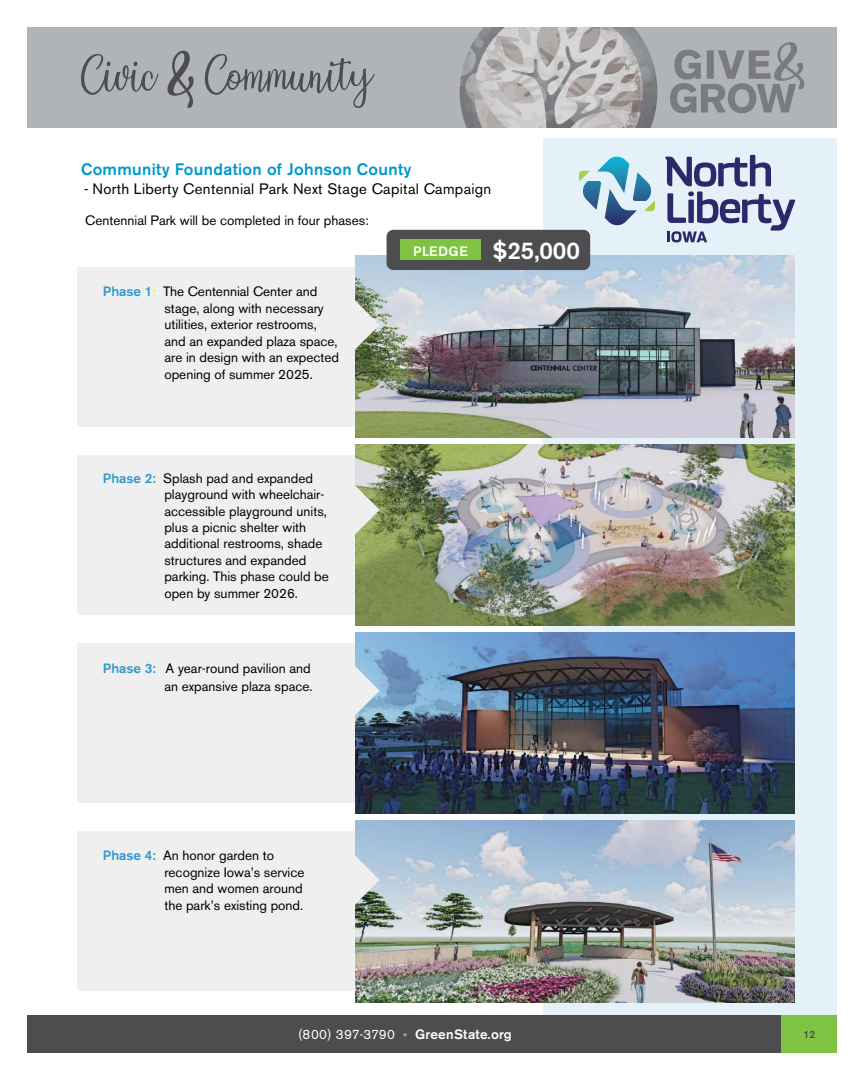
<style>
.page{position:relative;width:864px;height:1080px;background:#fff}
.page>*{position:absolute;margin:0;border:0;box-sizing:border-box;transform-origin:0 0}
.t1{font:500 24px "Akzidenz Grotesk BE";color:#fff}
.t2{font:500 16.5px "Akzidenz Grotesk BE";letter-spacing:.02em;color:#09c}
.t3{font:15px "Akzidenz Grotesk BE";letter-spacing:.02em;color:#000}
.t4{font:13.5px/16.5px "Akzidenz Grotesk BE";color:#000}
.t5{font:500 13.5px "Akzidenz Grotesk BE";letter-spacing:.02em;color:#fff}
.t6{font:500 10.5px "Akzidenz Grotesk BE";color:#4d4d4f}
.s1{font-weight:500;color:#39c}
.s2{font-weight:500;color:#cf6}
.s3{font-size:13.5px}
.s4{font-weight:400}
.s5{font-weight:400;font-size:12px;color:#80c342}
</style>
<div class="page">
<div style="left:543px;top:125px;width:294px;height:893px;background:#e4f1f8"></div>
<div style="left:27px;top:1015px;width:810px;height:38px;background:#4d4d4f"></div>
<div style="left:782px;top:1015px;width:55px;height:38px;background:#80c342"></div>
<img style="left:27px;top:27px;width:810px;height:102px">
<svg style="left:81px;top:51px;width:294px;height:57px;background:#a0a3a6"></svg>
<div style="left:77px;top:267px;width:293px;height:160px;background:#efeff0"></div>
<img style="left:356px;top:256px;width:439px;height:181px">
<div style="left:77px;top:455px;width:293px;height:160px;background:#efeff0"></div>
<img style="left:356px;top:444px;width:439px;height:182px">
<div style="left:77px;top:643px;width:293px;height:160px;background:#efeff0"></div>
<img style="left:356px;top:632px;width:439px;height:182px">
<div style="left:77px;top:831px;width:293px;height:160px;background:#efeff0"></div>
<img style="left:356px;top:821px;width:439px;height:181px">
<svg style="left:355px;top:300px;width:25px;height:50px"></svg>
<svg style="left:355px;top:484px;width:25px;height:51px"></svg>
<svg style="left:355px;top:665px;width:25px;height:51px"></svg>
<svg style="left:355px;top:855px;width:25px;height:50px"></svg>
<svg style="left:579px;top:157px;width:76px;height:69px"></svg>
<svg style="left:665px;top:155px;width:130px;height:87px"></svg>
<div style="left:27px;top:129px;width:810px;height:9px;background:#fff"></div>
<div style="left:387px;top:230px;width:203px;height:40px;background:#4d4d4f;border-radius:7px"></div>
<div style="left:401px;top:240px;width:80px;height:20px;background:#80c342"></div>
<p class="t2" style="left:81px;top:159px;width:332px">Community Foundation of Johnson County</p>
<p class="t3" style="left:84px;top:180px;width:409px">- North Liberty Centennial Park Next Stage Capital Campaign</p>
<p class="t4" style="left:85px;top:212px;width:285px">Centennial Park will be completed in four phases:</p>
<p class="t4" style="left:164px;top:283px;width:176px;text-indent:-62px"><span class="s1">Phase 1</span><span class="s2">:</span> The Centennial Center and stage, along with necessary utilities, exterior restrooms, and an expanded plaza space, are in design with an expected opening of summer 2025.</p>
<p class="t4" style="left:164px;top:470px;width:166px;text-indent:-62px"><span class="s1">Phase 2:</span> Splash pad and expanded playground with wheelchair&shy;accessible playground units, plus a picnic shelter with additional restrooms, shade structures and expanded parking. This phase could be open by summer 2026.</p>
<p class="t4" style="left:103px;top:659px;width:211px;line-height:18px;text-align:right"><span class="s1">Phase 3:</span> A year-round pavilion and an expansive plaza space.</p>
<h1 class="t1" style="left:413px;top:235px;width:168px"><span class="s3">PLEDGE</span> $25,000</h1>
<p class="t4" style="left:164px;top:847px;width:142px;text-indent:-62px"><span class="s1">Phase 4:</span> An honor garden to recognize Iowa’s service men and women around the park’s existing pond.</p>
<p class="t5" style="left:298px;top:1026px;width:215px"><span class="s4">(800) 397-3790</span> <span class="s5">•</span> GreenState.org</p>
<p class="t6" style="left:804px;top:1027px;width:13px">12</p>
</div>
